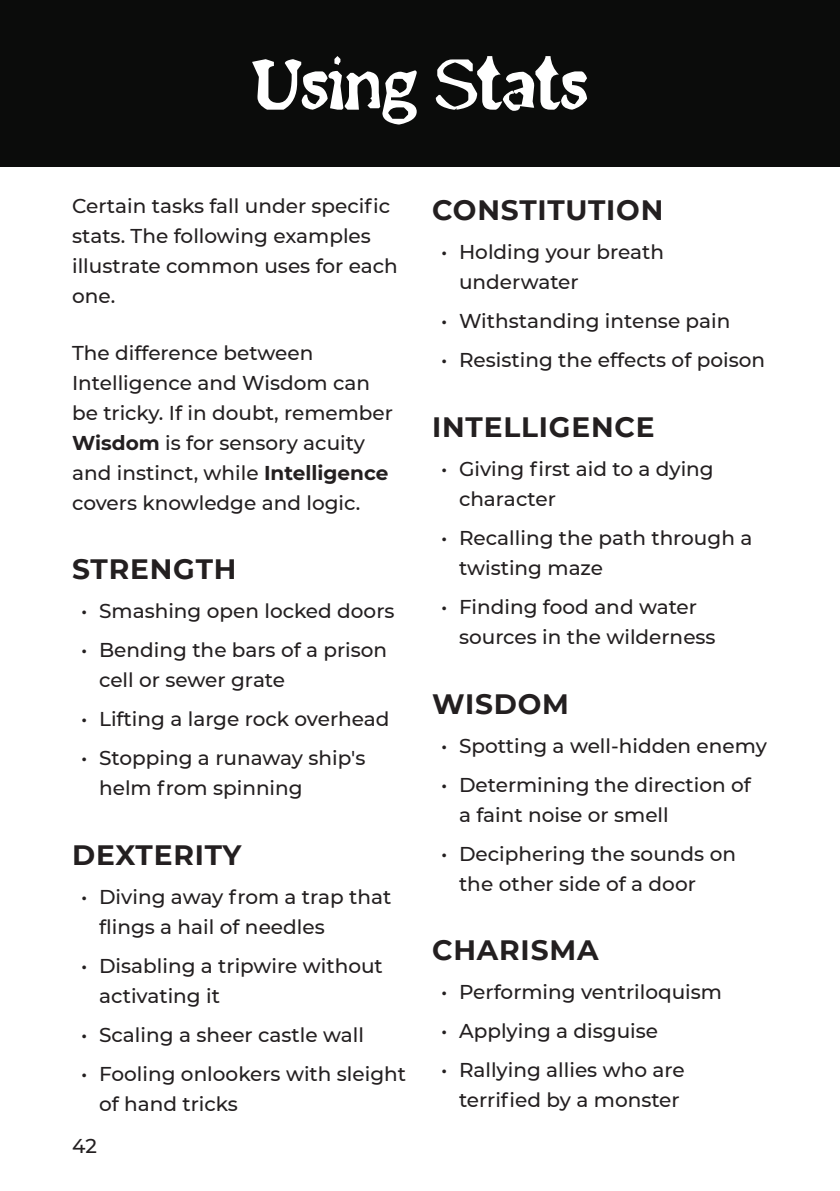
<style>
.page{position:relative;width:840px;height:1191px;background:#fff}
.page>*{position:absolute;margin:0;border:0;box-sizing:border-box;transform-origin:0 0}
.t1{font:78px "Oldnewspaperfont";color:#fff}
.t2{font:700 28px "Montserrat";letter-spacing:.03em;color:#231f20}
.t3{font:500 20px/30px "Montserrat";color:#231f20}
.s1{font-weight:700}
</style>
<div class="page">
<div style="left:0;top:0;width:839px;height:166px;background:#0b0c0b"></div>
<h1 class="t1" style="left:252px;top:35px;width:337px">Using Stats</h1>
<p class="t3" style="left:72px;top:190px;width:327px">Certain tasks fall under specific stats. The following examples illustrate common uses for each one.</p>
<p class="t3" style="left:72px;top:337px;width:322px">The difference between<br>Intelligence and Wisdom can be tricky. If in doubt, remember<br><span class="s1">Wisdom</span> is for sensory acuity and instinct, while <span class="s1">Intelligence </span>covers knowledge and logic.</p>
<h2 class="t2" style="left:72px;top:549px;width:166px">STRENGTH</h2>
<p class="t3" style="left:81px;top:595px;width:315px">• Smashing open locked doors</p>
<p class="t3" style="left:99px;top:634px;width:289px;text-indent:-18px">• Bending the bars of a prison cell or sewer grate</p>
<p class="t3" style="left:81px;top:703px;width:309px">• Lifting a large rock overhead</p>
<p class="t3" style="left:99px;top:742px;width:267px;text-indent:-18px">• Stopping a runaway ship's helm from spinning</p>
<h2 class="t2" style="left:72px;top:835px;width:171px">DEXTERITY</h2>
<p class="t3" style="left:99px;top:881px;width:294px;text-indent:-18px">• Diving away from a trap that flings a hail of needles</p>
<p class="t3" style="left:99px;top:950px;width:285px;text-indent:-18px">• Disabling a tripwire without activating it</p>
<p class="t3" style="left:81px;top:1019px;width:284px">• Scaling a sheer castle wall</p>
<p class="t3" style="left:99px;top:1058px;width:308px;text-indent:-18px">• Fooling onlookers with sleight of hand tricks</p>
<p class="t3" style="left:72px;top:1130px;width:26px">42</p>
<h2 class="t2" style="left:432px;top:190px;width:233px">CONSTITUTION</h2>
<p class="t3" style="left:459px;top:236px;width:206px;text-indent:-18px">• Holding your breath underwater</p>
<p class="t3" style="left:441px;top:305px;width:291px">• Withstanding intense pain</p>
<p class="t3" style="left:441px;top:344px;width:325px">• Resisting the effects of poison</p>
<h2 class="t2" style="left:432px;top:407px;width:224px">INTELLIGENCE</h2>
<p class="t3" style="left:459px;top:453px;width:256px;text-indent:-18px">• Giving first aid to a dying character</p>
<p class="t3" style="left:459px;top:522px;width:294px;text-indent:-18px">• Recalling the path through a twisting maze</p>
<p class="t3" style="left:459px;top:591px;width:258px;text-indent:-18px">• Finding food and water sources in the wilderness</p>
<h2 class="t2" style="left:432px;top:683px;width:138px">WISDOM</h2>
<p class="t3" style="left:441px;top:730px;width:327px">• Spotting a well-hidden enemy</p>
<p class="t3" style="left:459px;top:769px;width:293px;text-indent:-18px">• Determining the direction of a faint noise or smell</p>
<p class="t3" style="left:459px;top:838px;width:278px;text-indent:-18px">• Deciphering the sounds on the other side of a door</p>
<h2 class="t2" style="left:432px;top:930px;width:168px">CHARISMA</h2>
<p class="t3" style="left:441px;top:976px;width:282px">• Performing ventriloquism</p>
<p class="t3" style="left:441px;top:1015px;width:218px">• Applying a disguise</p>
<p class="t3" style="left:441px;top:1054px;width:245px;text-align:right">• Rallying allies who are terrified by a monster</p>
</div>
